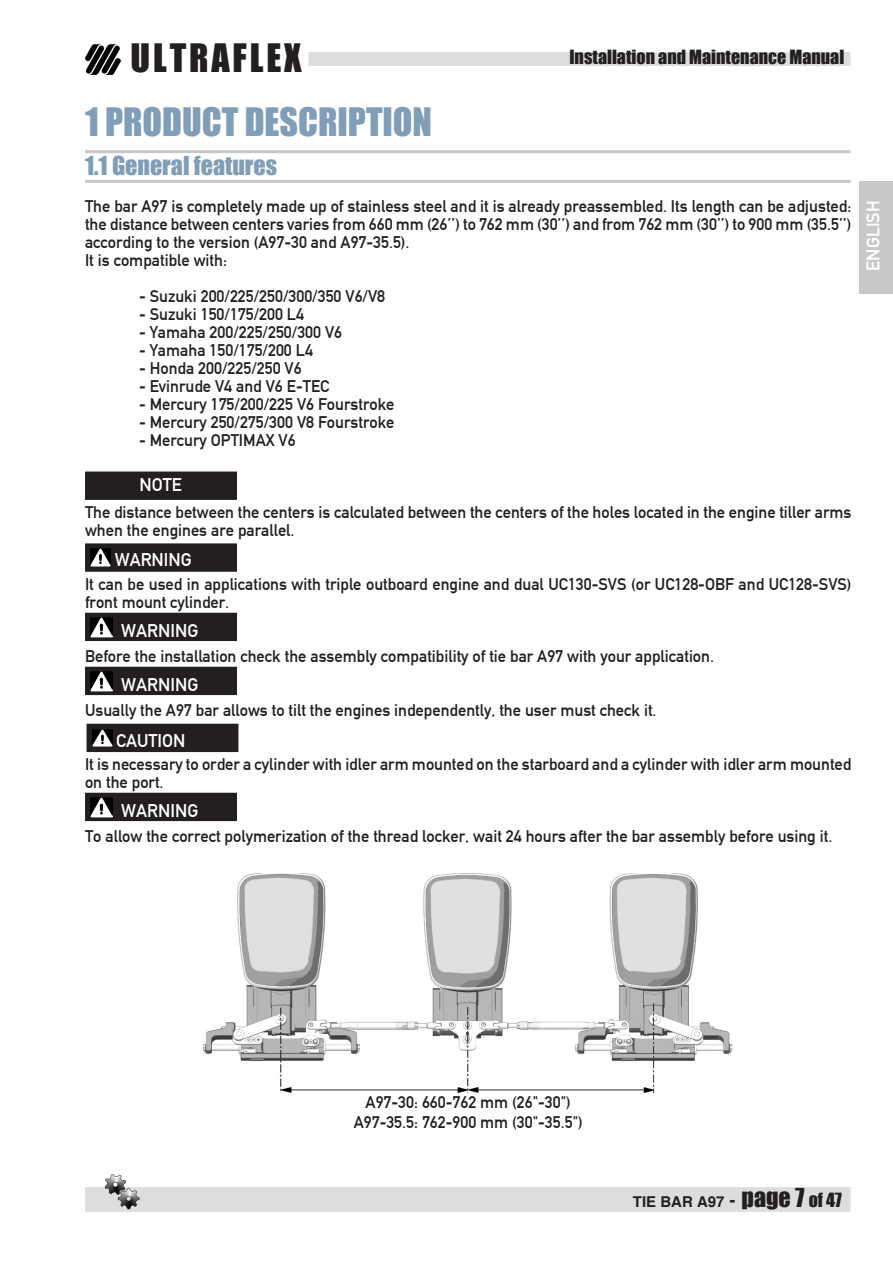
<style>
.page{position:relative;width:893px;height:1263px;background:#fff}
.page>*{position:absolute;margin:0;border:0;box-sizing:border-box;transform-origin:0 0}
.Corpo_testo{font:36px "Impact";color:#809eb8}
.t1{font:36px "Impact";letter-spacing:.08em;color:#231f20}
.Corpo_testo-2{font:24px "Impact";color:#809eb8}
.biocom_testo{font:18px "DIN Mittelschrift";color:#fff}
.t2{font:18px "Impact";color:#231f20}
.ORMA_TESTO{font:16.5px/18px "DIN Mittelschrift";color:#231f20}
.biocom_testo-2{font:16.5px "DIN Mittelschrift";color:#231f20}
.t3{font:700 15px "Helvetica";color:#231f20}
.s1{font-family:"Impact";font-weight:400;font-size:18px}
.s2{font-family:"Impact";font-weight:400;font-size:24px}
</style>
<div class="page">
<img style="left:85px;top:45px;width:35px;height:29px">
<div style="left:85px;top:1187px;width:765px;height:25px;background:#dcdddf"></div>
<div style="left:308px;top:52px;width:542px;height:14px;background:#dcdddf"></div>
<div style="left:859px;top:181px;width:34px;height:112px;background:#c7c8ca"></div>
<hr style="left:85px;top:150px;width:765px;height:3px;background:#c7c8ca">
<hr style="left:85px;top:180px;width:765px;height:3px;background:#c7c8ca">
<img style="left:104px;top:1174px;width:36px;height:36px">
<div style="left:86px;top:472px;width:150px;height:27px;background:#231f20"></div>
<div style="left:85px;top:471px;width:152px;height:29px;border:2px solid #231f20"></div>
<div style="left:86px;top:613px;width:150px;height:27px;background:#231f20"></div>
<div style="left:85px;top:613px;width:152px;height:28px;border:2px solid #231f20"></div>
<img style="left:90px;top:618px;width:22px;height:19px">
<div style="left:86px;top:667px;width:150px;height:27px;background:#231f20"></div>
<div style="left:85px;top:667px;width:152px;height:28px;border:2px solid #231f20"></div>
<img style="left:90px;top:672px;width:22px;height:19px">
<div style="left:86px;top:793px;width:150px;height:27px;background:#231f20"></div>
<div style="left:85px;top:793px;width:152px;height:28px;border:2px solid #231f20"></div>
<img style="left:90px;top:798px;width:22px;height:19px">
<div style="left:86px;top:544px;width:150px;height:27px;background:#231f20"></div>
<img style="left:91px;top:549px;width:20px;height:17px">
<div style="left:85px;top:543px;width:152px;height:29px;border:2px solid #231f20"></div>
<div style="left:87px;top:724px;width:151px;height:27px;background:#231f20"></div>
<img style="left:92px;top:729px;width:20px;height:18px">
<div style="left:87px;top:724px;width:151px;height:28px;border:2px solid #231f20"></div>
<img style="left:202px;top:873px;width:531px;height:220px">
<h1 class="t1" style="left:131px;top:30px;width:173px">ULTRAFLEX</h1>
<p class="Corpo_testo" style="left:85px;top:94px;width:349px">1 PRODUCT DESCRIPTION</p>
<p class="Corpo_testo-2" style="left:85px;top:147px;width:194px">1.1 General features</p>
<p class="ORMA_TESTO" style="left:85px;top:197px;width:768px;text-align:justify">The bar A97 is completely made up of stainless steel and it is already preassembled. Its length can be adjusted: the distance between centers varies from 660 mm (26’’) to 762 mm (30’’) and from 762 mm (30’’) to 900 mm (35.5’’) according to the version (A97-30 and A97-35.5).</p>
<p class="ORMA_TESTO" style="left:85px;top:251px;width:143px">It is compatible with:</p>
<p class="ORMA_TESTO" style="left:139px;top:287px;width:248px">- Suzuki 200/225/250/300/350 V6/V8</p>
<p class="ORMA_TESTO" style="left:139px;top:305px;width:166px">- Suzuki 150/175/200 L4</p>
<p class="ORMA_TESTO" style="left:139px;top:323px;width:205px">- Yamaha 200/225/250/300 V6</p>
<p class="ORMA_TESTO" style="left:139px;top:341px;width:175px">- Yamaha 150/175/200 L4</p>
<p class="ORMA_TESTO" style="left:139px;top:359px;width:164px">- Honda 200/225/250 V6</p>
<p class="ORMA_TESTO" style="left:139px;top:377px;width:192px">- Evinrude V4 and V6 E-TEC</p>
<p class="ORMA_TESTO" style="left:139px;top:395px;width:257px">- Mercury 175/200/225 V6 Fourstroke</p>
<p class="ORMA_TESTO" style="left:139px;top:413px;width:257px">- Mercury 250/275/300 V8 Fourstroke</p>
<p class="ORMA_TESTO" style="left:139px;top:431px;width:158px">- Mercury OPTIMAX V6</p>
<p class="biocom_testo" style="left:140px;top:474px;width:44px">NOTE</p>
<p class="ORMA_TESTO" style="left:85px;top:503px;width:768px">The distance between the centers is calculated between the centers of the holes located in the engine tiller arms when the engines are parallel.</p>
<p class="ORMA_TESTO" style="left:85px;top:575px;width:768px">It can be used in applications with triple outboard engine and dual UC130-SVS (or UC128-OBF and UC128-SVS) front mount cylinder.</p>
<p class="biocom_testo" style="left:121px;top:620px;width:79px">WARNING</p>
<p class="ORMA_TESTO" style="left:85px;top:647px;width:630px">Before the installation check the assembly compatibility of tie bar A97 with your application.</p>
<p class="biocom_testo" style="left:121px;top:674px;width:79px">WARNING</p>
<p class="ORMA_TESTO" style="left:85px;top:701px;width:573px">Usually the A97 bar allows to tilt the engines independently, the user must check it.</p>
<p class="ORMA_TESTO" style="left:85px;top:755px;width:768px">It is necessary to order a cylinder with idler arm mounted on the starboard and a cylinder with idler arm mounted on the port.</p>
<p class="biocom_testo" style="left:121px;top:800px;width:79px">WARNING</p>
<p class="ORMA_TESTO" style="left:85px;top:827px;width:749px">To allow the correct polymerization of the thread locker, wait 24 hours after the bar assembly before using it.</p>
<p class="t2" style="left:569px;top:43px;width:276px">Installation and Maintenance Manual</p>
<p class="biocom_testo" style="left:115px;top:549px;width:79px">WARNING</p>
<p class="biocom_testo" style="left:116px;top:730px;width:71px">CAUTION</p>
<p class="biocom_testo" style="left:862px;top:271px;width:71px;rotate:-90deg">ENGLISH</p>
<p class="biocom_testo-2" style="left:366px;top:1093px;width:207px">A97-30: 660-762 mm (26"-30")</p>
<p class="biocom_testo-2" style="left:354px;top:1113px;width:230px">A97-35.5: 762-900 mm (30"-35.5")</p>
<p class="t3" style="left:633px;top:1192px;width:211px">TIE BAR A97 <span class="s1">-</span> <span class="s2">page 7</span> <span class="s1">of 47</span></p>
</div>
